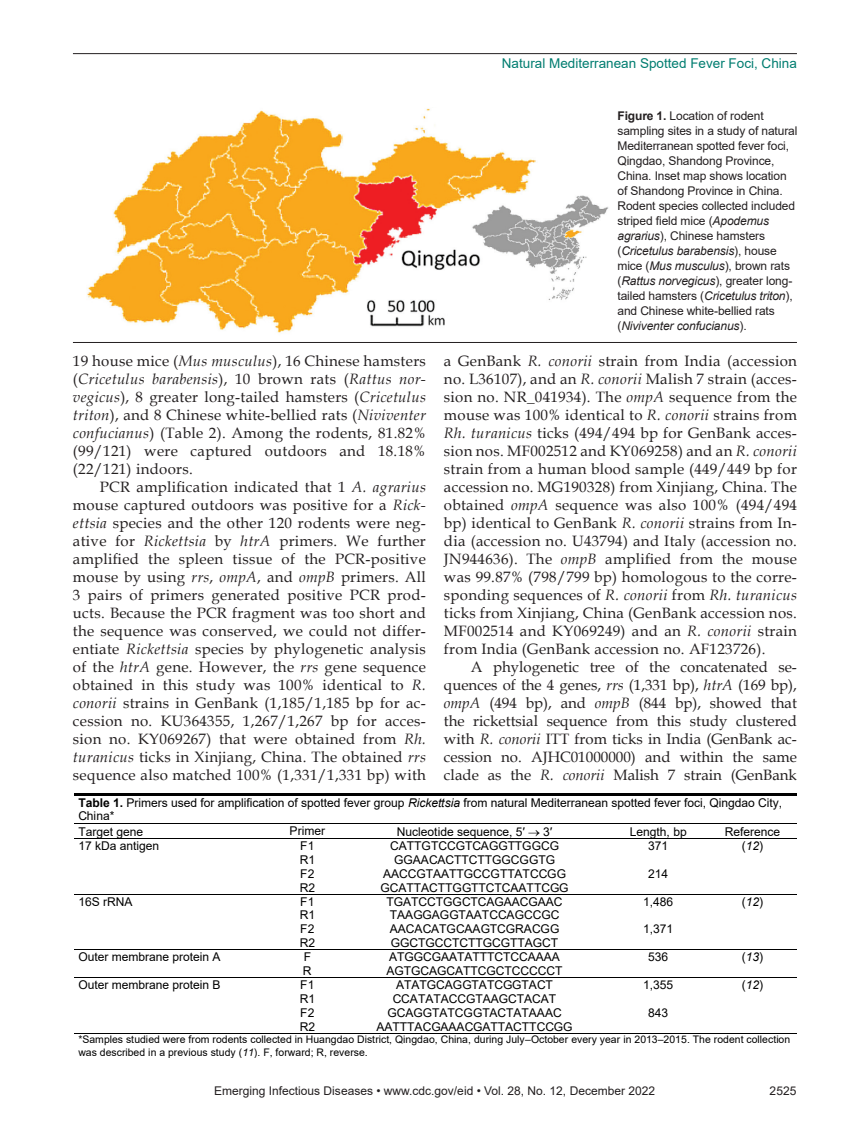
<style>
.page{position:relative;width:851px;height:1134px;background:#fff}
.page>*{position:absolute;margin:0;border:0;box-sizing:border-box;transform-origin:0 0}
.Body_Text{font:15px/18px "Book Antiqua";letter-spacing:.02em;color:#231f20;text-align:justify}
.Running_Head{font:13.5px "Arial";color:#007d70}
.t1{font:12px/13.6px "Arial";letter-spacing:-.005em;color:#000}
.Figure_Legend{font:12px/15px "Arial";letter-spacing:-.01em;color:#231f20}
.t2{font:10.5px/12.1px "Arial";color:#000}
.s1{font-style:italic}
.s2{font-weight:700}
</style>
<div class="page">
<hr style="left:73px;top:53px;width:723px;height:1px;background:#231f20">
<img style="left:87px;top:108px;width:522px;height:225px">
<hr style="left:73px;top:342px;width:723px;height:1px;background:#231f20">
<hr style="left:74px;top:793px;width:722px;height:2px;background:#000">
<hr style="left:74px;top:823px;width:201px;height:1px;background:#000">
<hr style="left:275px;top:823px;width:65px;height:1px;background:#000">
<hr style="left:341px;top:823px;width:268px;height:1px;background:#000">
<hr style="left:609px;top:823px;width:98px;height:1px;background:#000">
<hr style="left:708px;top:823px;width:88px;height:1px;background:#000">
<hr style="left:74px;top:838px;width:201px;height:1px;background:#000">
<hr style="left:275px;top:838px;width:65px;height:1px;background:#000">
<hr style="left:340px;top:838px;width:269px;height:1px;background:#000">
<hr style="left:609px;top:838px;width:98px;height:1px;background:#000">
<hr style="left:707px;top:838px;width:89px;height:1px;background:#000">
<hr style="left:74px;top:894px;width:201px;height:1px;background:#000">
<hr style="left:275px;top:894px;width:65px;height:1px;background:#000">
<hr style="left:340px;top:894px;width:269px;height:1px;background:#000">
<hr style="left:609px;top:894px;width:98px;height:1px;background:#000">
<hr style="left:707px;top:894px;width:89px;height:1px;background:#000">
<hr style="left:74px;top:950px;width:201px;height:1px;background:#000">
<hr style="left:275px;top:950px;width:65px;height:1px;background:#000">
<hr style="left:340px;top:950px;width:269px;height:1px;background:#000">
<hr style="left:609px;top:950px;width:98px;height:1px;background:#000">
<hr style="left:707px;top:950px;width:89px;height:1px;background:#000">
<hr style="left:74px;top:978px;width:201px;height:1px;background:#000">
<hr style="left:275px;top:978px;width:65px;height:1px;background:#000">
<hr style="left:340px;top:978px;width:269px;height:1px;background:#000">
<hr style="left:609px;top:978px;width:98px;height:1px;background:#000">
<hr style="left:707px;top:978px;width:89px;height:1px;background:#000">
<hr style="left:74px;top:1033px;width:201px;height:1px;background:#000">
<hr style="left:275px;top:1033px;width:65px;height:1px;background:#000">
<hr style="left:340px;top:1033px;width:269px;height:1px;background:#000">
<hr style="left:609px;top:1033px;width:98px;height:1px;background:#000">
<hr style="left:707px;top:1033px;width:89px;height:1px;background:#000">
<p class="Running_Head" style="left:502px;top:54px;width:296px">Natural Mediterranean Spotted Fever Foci, China</p>
<p class="Body_Text" style="left:73px;top:352px;width:354px">19 house mice (<span class="s1">Mus musculus</span>), 16 Chinese hamsters (<span class="s1">Cricetulus barabensis</span>), 10 brown rats (<span class="s1">Rattus nor&shy;vegicus</span>), 8 greater long-tailed hamsters (<span class="s1">Cricetulus triton</span>), and 8 Chinese white-bellied rats (<span class="s1">Niviventer confucianus</span>) (Table 2). Among the rodents, 81.82% (99/121) were captured outdoors and 18.18% (22/121) indoors.</p>
<p class="Body_Text" style="left:73px;top:478px;width:354px;text-indent:27px">PCR amplification indicated that 1 <span class="s1">A. agrarius </span>mouse captured outdoors was positive for a <span class="s1">Rick&shy;ettsia</span> species and the other 120 rodents were neg&shy;ative for <span class="s1">Rickettsia</span> by <span class="s1">htrA</span> primers. We further amplified the spleen tissue of the PCR-positive mouse by using <span class="s1">rrs</span>, <span class="s1">ompA</span>, and <span class="s1">ompB</span> primers. All 3 pairs of primers generated positive PCR prod&shy;ucts. Because the PCR fragment was too short and the sequence was conserved, we could not differ&shy;entiate <span class="s1">Rickettsia</span> species by phylogenetic analysis of the <span class="s1">htrA</span> gene. However, the <span class="s1">rrs</span> gene sequence obtained in this study was 100% identical to <span class="s1">R. conorii</span> strains in GenBank (1,185/1,185 bp for ac&shy;cession no. KU364355, 1,267/1,267 bp for acces&shy;sion no. KY069267) that were obtained from <span class="s1">Rh. turanicus</span> ticks in Xinjiang, China. The obtained <span class="s1">rrs </span>sequence also matched 100% (1,331/1,331 bp) with</p>
<p class="Figure_Legend" style="left:617px;top:109px;width:181px"><span class="s2">Figure 1.</span> Location of rodent sampling sites in a study of natural<br>Mediterranean spotted fever foci,<br>Qingdao, Shandong Province,<br>China. Inset map shows location of Shandong Province in China.<br>Rodent species collected included striped field mice (<span class="s1">Apodemus agrarius</span>), Chinese hamsters (<span class="s1">Cricetulus barabensis</span>), house mice (<span class="s1">Mus musculus</span>), brown rats (<span class="s1">Rattus norvegicus</span>), greater long&shy;tailed hamsters (<span class="s1">Cricetulus triton</span>), and Chinese white-bellied rats (<span class="s1">Niviventer confucianus</span>).</p>
<p class="Body_Text" style="left:444px;top:352px;width:354px">a GenBank <span class="s1">R. conorii</span> strain from India (accession no. L36107), and an <span class="s1">R. conorii</span> Malish 7 strain (acces&shy;sion no. NR_041934). The <span class="s1">ompA</span> sequence from the mouse was 100% identical to <span class="s1">R. conorii</span> strains from <span class="s1">Rh. turanicus</span> ticks (494/494 bp for GenBank acces&shy;sion nos. MF002512 and KY069258) and an <span class="s1">R. conorii </span>strain from a human blood sample (449/449 bp for accession no. MG190328) from Xinjiang, China. The obtained <span class="s1">ompA</span> sequence was also 100% (494/494 bp) identical to GenBank <span class="s1">R. conorii</span> strains from In&shy;dia (accession no. U43794) and Italy (accession no.<br>JN944636). The <span class="s1">ompB</span> amplified from the mouse was 99.87% (798/799 bp) homologous to the corre&shy;sponding sequences of <span class="s1">R. conorii</span> from <span class="s1">Rh. turanicus </span>ticks from Xinjiang, China (GenBank accession nos.<br>MF002514 and KY069249) and an <span class="s1">R. conorii</span> strain from India (GenBank accession no. AF123726).</p>
<p class="Body_Text" style="left:444px;top:658px;width:354px;text-indent:27px">A phylogenetic tree of the concatenated se&shy;quences of the 4 genes, <span class="s1">rrs</span> (1,331 bp), <span class="s1">htrA</span> (169 bp), <span class="s1">ompA</span> (494 bp), and <span class="s1">ompB</span> (844 bp), showed that the rickettsial sequence from this study clustered with <span class="s1">R. conorii</span> ITT from ticks in India (GenBank ac&shy;cession no. AJHC01000000) and within the same clade as the <span class="s1">R. conorii</span> Malish 7 strain (GenBank</p>
<p class="t1" style="left:78px;top:796px;width:705px"><span class="s2">Table 1.</span> Primers used for amplification of spotted fever group <span class="s1">Rickettsia</span> from natural Mediterranean spotted fever foci, Qingdao City,<br>China*</p>
<p class="t1" style="left:78px;top:825px;width:66px">Target gene</p>
<p class="t1" style="left:289px;top:824px;width:37px">Primer</p>
<p class="t1" style="left:397px;top:825px;width:157px">Nucleotide sequence, 5′ → 3′</p>
<p class="t1" style="left:629px;top:825px;width:58px">Length, bp</p>
<p class="t1" style="left:724px;top:825px;width:57px">Reference</p>
<p class="t1" style="left:78px;top:839px;width:82px">17 kDa antigen</p>
<p class="t1" style="left:300px;top:839px;width:16px">F1</p>
<p class="t1" style="left:390px;top:839px;width:170px">CATTGTCCGTCAGGTTGGCG</p>
<p class="t1" style="left:648px;top:839px;width:22px">371</p>
<p class="t1" style="left:742px;top:839px;width:23px">(<span class="s1">12</span>)</p>
<p class="t1" style="left:300px;top:853px;width:17px">R1</p>
<p class="t1" style="left:394px;top:853px;width:162px">GGAACACTTCTTGGCGGTG</p>
<p class="t1" style="left:300px;top:867px;width:16px">F2</p>
<p class="t1" style="left:383px;top:867px;width:184px">AACCGTAATTGCCGTTATCCGG</p>
<p class="t1" style="left:648px;top:867px;width:22px">214</p>
<p class="t1" style="left:300px;top:880px;width:17px">R2</p>
<p class="t1" style="left:380px;top:880px;width:190px">GCATTACTTGGTTCTCAATTCGG</p>
<p class="t1" style="left:78px;top:895px;width:56px">16S rRNA</p>
<p class="t1" style="left:300px;top:895px;width:16px">F1</p>
<p class="t1" style="left:386px;top:895px;width:178px">TGATCCTGGCTCAGAACGAAC</p>
<p class="t1" style="left:643px;top:895px;width:32px">1,486</p>
<p class="t1" style="left:742px;top:895px;width:23px">(<span class="s1">12</span>)</p>
<p class="t1" style="left:300px;top:908px;width:17px">R1</p>
<p class="t1" style="left:390px;top:908px;width:171px">TAAGGAGGTAATCCAGCCGC</p>
<p class="t1" style="left:300px;top:922px;width:16px">F2</p>
<p class="t1" style="left:390px;top:922px;width:171px">AACACATGCAAGTCGRACGG</p>
<p class="t1" style="left:643px;top:922px;width:32px">1,371</p>
<p class="t1" style="left:300px;top:936px;width:17px">R2</p>
<p class="t1" style="left:390px;top:936px;width:169px">GGCTGCCTCTTGCGTTAGCT</p>
<p class="t1" style="left:78px;top:950px;width:144px">Outer membrane protein A</p>
<p class="t1" style="left:304px;top:950px;width:9px">F</p>
<p class="t1" style="left:389px;top:950px;width:172px">ATGGCGAATATTTCTCCAAAA</p>
<p class="t1" style="left:648px;top:950px;width:22px">536</p>
<p class="t1" style="left:742px;top:950px;width:23px">(<span class="s1">13</span>)</p>
<p class="t1" style="left:303px;top:964px;width:10px">R</p>
<p class="t1" style="left:386px;top:964px;width:178px">AGTGCAGCATTCGCTCCCCCT</p>
<p class="t1" style="left:78px;top:978px;width:144px">Outer membrane protein B</p>
<p class="t1" style="left:300px;top:978px;width:16px">F1</p>
<p class="t1" style="left:396px;top:978px;width:158px">ATATGCAGGTATCGGTACT</p>
<p class="t1" style="left:643px;top:978px;width:32px">1,355</p>
<p class="t1" style="left:742px;top:978px;width:23px">(<span class="s1">12</span>)</p>
<p class="t1" style="left:300px;top:992px;width:17px">R1</p>
<p class="t1" style="left:392px;top:992px;width:165px">CCATATACCGTAAGCTACAT</p>
<p class="t1" style="left:300px;top:1006px;width:16px">F2</p>
<p class="t1" style="left:387px;top:1006px;width:176px">GCAGGTATCGGTACTATAAAC</p>
<p class="t1" style="left:648px;top:1006px;width:22px">843</p>
<p class="t1" style="left:300px;top:1020px;width:17px">R2</p>
<p class="t1" style="left:376px;top:1020px;width:197px">AATTTACGAAACGATTACTTCCGG</p>
<p class="t2" style="left:78px;top:1034px;width:713px">*Samples studied were from rodents collected in Huangdao District, Qingdao, China, during July–October every year in 2013–2015. The rodent collection was described in a previous study (<span class="s1">11</span>). F, forward; R, reverse.</p>
<p class="Figure_Legend" style="left:214px;top:1084px;width:442px">Emerging Infectious Diseases • www.cdc.gov/eid • Vol. 28, No. 12, December 2022</p>
<p class="Figure_Legend" style="left:769px;top:1084px;width:28px">2525</p>
</div>
